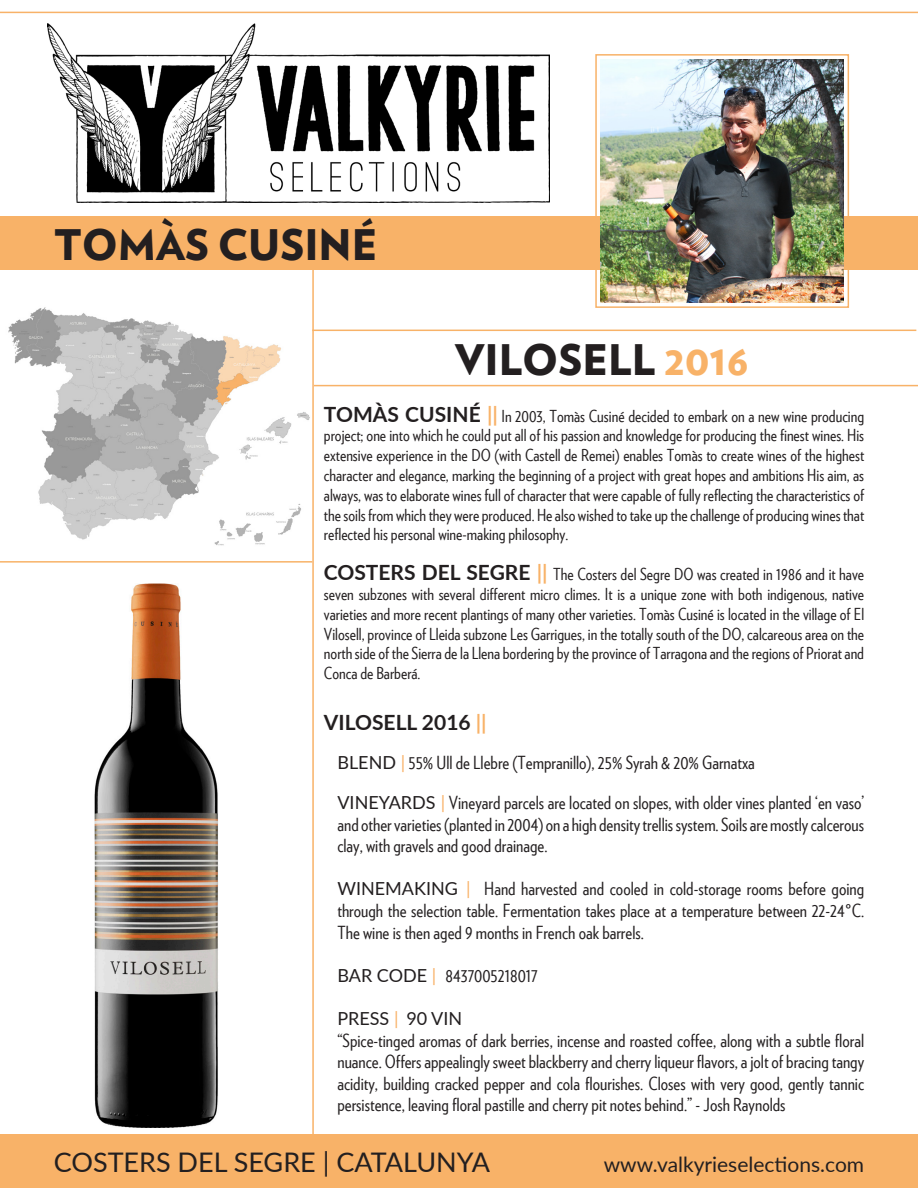
<style>
.page{position:relative;width:918px;height:1188px;background:#fff}
.page>*{position:absolute;margin:0;border:0;box-sizing:border-box;transform-origin:0 0}
.t1{font:900 42px "Verlag";color:#231f20}
.t2{font:27px "Lato";color:#231f20}
.t3{font:21px "Lato";color:#231f20}
.t4{font:700 21px "Lato";color:#231f20}
.t5{font:18px/21.6px "Verlag Condensed";color:#231f20;text-align:justify}
.t6{font:18px "Lato";color:#231f20}
.t7{font:16.5px/19.8px "Verlag Condensed";color:#231f20;text-align:justify}
.s1{color:#f8b268}
.s2{font-family:"Lato";font-weight:700;font-size:21px}
.s3{font-family:"Lato";font-weight:700;font-size:21px;color:#f8b268}
.s4{font-family:"Lato"}
.s5{font-family:"Lato";color:#f8b268}
</style>
<div class="page">
<img style="left:47px;top:23px;width:502px;height:180px">
<img style="left:95px;top:583px;width:123px;height:544px">
<hr style="left:312px;top:216px;width:2px;height:972px;background:#f8b268">
<div style="left:0;top:216px;width:918px;height:54px;background:#f8b268"></div>
<img style="left:601px;top:59px;width:243px;height:243px">
<div style="left:1px;top:1134px;width:917px;height:54px;background:#f8b268"></div>
<hr style="left:0;top:561px;width:312px;height:2px;background:#f8b268">
<img style="left:8px;top:307px;width:302px;height:239px">
<div style="left:595px;top:54px;width:254px;height:254px;border:2px solid #f8b268"></div>
<hr style="left:312px;top:330px;width:604px;height:1px;background:#f8b268">
<hr style="left:314px;top:385px;width:604px;height:1px;background:#f8b268">
<hr style="left:0;top:12px;width:918px;height:1px;background:#f8b268">
<p class="t1" style="left:54px;top:210px;width:325px">TOMÀS CUSINÉ</p>
<p class="t1" style="left:455px;top:325px;width:295px">VILOSELL <span class="s1">2016</span></p>
<p class="t7" style="left:324px;top:405px;width:542px"><span class="s2">TOMÀS CUSINÉ</span> <span class="s3">||</span> In 2003, Tomàs Cusiné decided to embark on a new wine producing project; one into which he could put all of his passion and knowledge for producing the finest wines. His extensive experience in the DO (with Castell de Remei) enables Tomàs to create wines of the highest character and elegance, marking the beginning of a project with great hopes and ambitions His aim, as always, was to elaborate wines full of character that were capable of fully reflecting the characteristics of the soils from which they were produced. He also wished to take up the challenge of producing wines that reflected his personal wine-making philosophy.</p>
<p class="t7" style="left:324px;top:564px;width:542px"><span class="s2">COSTERS DEL SEGRE</span> <span class="s3">||</span> The Costers del Segre DO was created in 1986 and it have seven subzones with several different micro climes. It is a unique zone with both indigenous, native varieties and more recent plantings of many other varieties. Tomàs Cusiné is located in the village of El Vilosell, province of Lleida subzone Les Garrigues, in the totally south of the DO, calcareous area on the north side of the Sierra de la Llena bordering by the province of Tarragona and the regions of Priorat and Conca de Barberá.</p>
<p class="t4" style="left:324px;top:707px;width:164px">VILOSELL 2016 <span class="s1">||</span></p>
<p class="t5" style="left:337px;top:751px;width:419px"><span class="s4">BLEND</span> <span class="s5">|</span> 55% Ull de Llebre (Tempranillo), 25% Syrah &amp; 20% Garnatxa</p>
<p class="t5" style="left:337px;top:791px;width:528px"><span class="s4">VINEYARDS</span> <span class="s5">|</span> Vineyard parcels are located on slopes, with older vines planted ‘en vaso’ and other varieties (planted in 2004) on a high density trellis system. Soils are mostly calcerous clay, with gravels and good drainage.</p>
<p class="t5" style="left:337px;top:877px;width:528px"><span class="s4">WINEMAKING</span> <span class="s5">|</span> Hand harvested and cooled in cold-storage rooms before going through the selection table. Fermentation takes place at a temperature between 22-24°C.<br>The wine is then aged 9 months in French oak barrels.</p>
<p class="t5" style="left:337px;top:964px;width:202px"><span class="s4">BAR CODE</span> <span class="s5">|</span> 8437005218017</p>
<p class="t6" style="left:337px;top:1006px;width:126px">PRESS <span class="s1">|</span> 90 VIN</p>
<p class="t5" style="left:337px;top:1029px;width:528px">“Spice-tinged aromas of dark berries, incense and roasted coffee, along with a subtle floral nuance. Offers appealingly sweet blackberry and cherry liqueur flavors, a jolt of bracing tangy acidity, building cracked pepper and cola flourishes. Closes with very good, gently tannic persistence, leaving floral pastille and cherry pit notes behind.” - Josh Raynolds</p>
<p class="t2" style="left:54px;top:1143px;width:438px">COSTERS DEL SEGRE | CATALUNYA</p>
<p class="t3" style="left:604px;top:1149px;width:262px">www.valkyrieselections.com</p>
</div>
